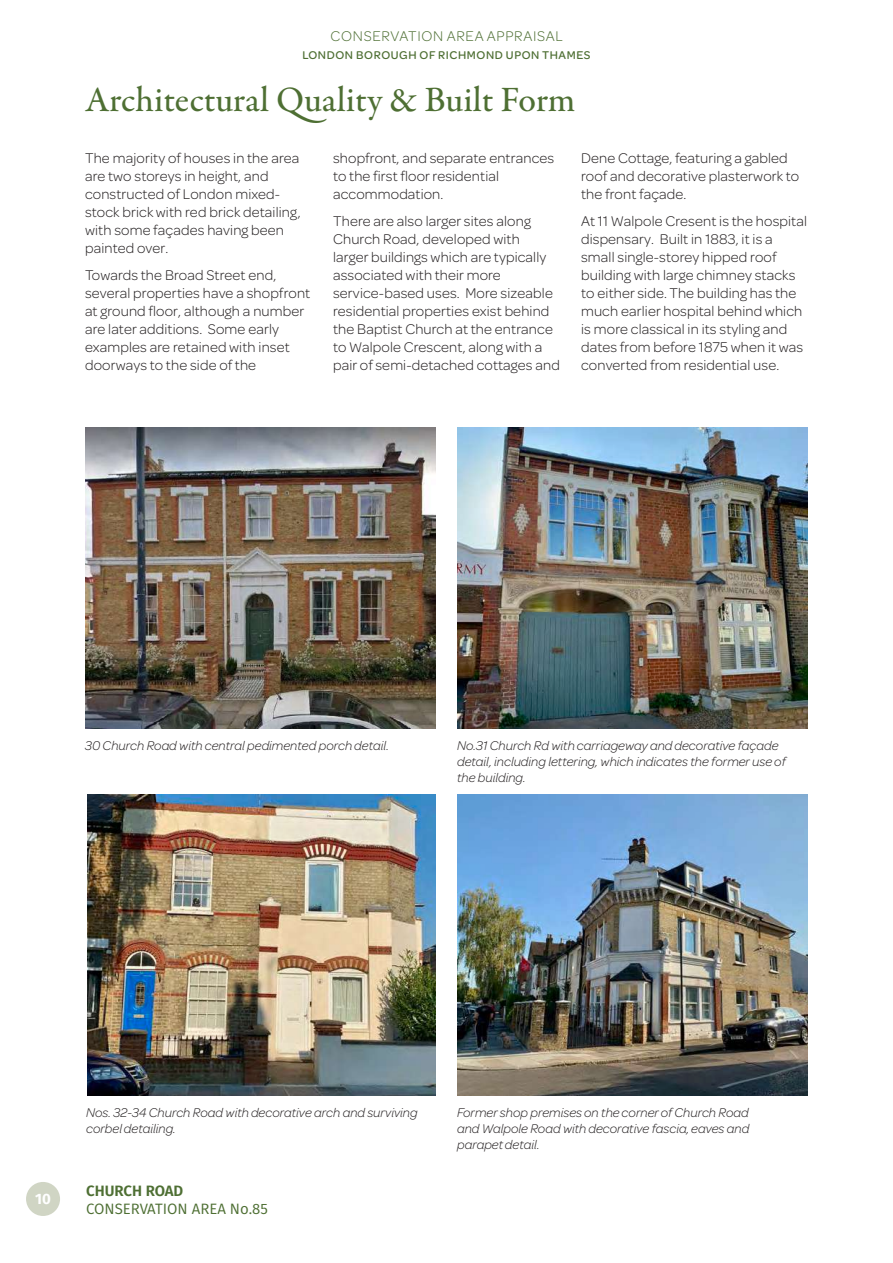
<style>
.page{position:relative;width:893px;height:1263px;background:#fff}
.page>*{position:absolute;margin:0;border:0;box-sizing:border-box;transform-origin:0 0}
.t1{font:500 36px "Garamond Premr Pro";color:#4e6f33}
.t2{font:300 15px/18px "Omnes";letter-spacing:.01em;color:#231f20}
.t3{font:300 15px "Omnes";letter-spacing:.05em;color:#4e6f33}
.t4{font:15px "Fira Sans";color:#4e6f33}
.t5{font:600 15px "Fira Sans";color:#4e6f33}
.t6{font:700 15px "Fira Sans";color:#fff}
.t7{font:italic 300 13.5px/16.2px "Omnes";color:#231f20}
.t8{font:500 12px "Omnes";letter-spacing:.05em;color:#4e6f33}
</style>
<div class="page">
<div style="left:26px;top:1182px;width:34px;height:34px;background:#d0d5c4;border-radius:50%"></div>
<img style="left:87px;top:795px;width:349px;height:300px">
<img style="left:457px;top:795px;width:351px;height:300px">
<img style="left:457px;top:428px;width:351px;height:300px">
<img style="left:85px;top:428px;width:351px;height:300px">
<p class="t3" style="left:330px;top:26px;width:234px">CONSERVATION AREA APPRAISAL</p>
<p class="t8" style="left:302px;top:46px;width:290px">LONDON BOROUGH OF RICHMOND UPON THAMES</p>
<h1 class="t1" style="left:85px;top:78px;width:492px">Architectural Quality &amp; Built Form</h1>
<p class="t2" style="left:85px;top:148px;width:217px">The majority of houses in the area are two storeys in height, and constructed of London mixed&shy;stock brick with red brick detailing, with some façades having been painted over.</p>
<p class="t2" style="left:85px;top:265px;width:227px">Towards the Broad Street end, several properties have a shopfront at ground floor, although a number are later additions. Some early examples are retained with inset doorways to the side of the</p>
<p class="t2" style="left:333px;top:148px;width:223px">shopfront, and separate entrances to the first floor residential accommodation.</p>
<p class="t2" style="left:333px;top:211px;width:228px">There are also larger sites along Church Road, developed with<br>larger buildings which are typically associated with their more service-based uses. More sizeable residential properties exist behind the Baptist Church at the entrance to Walpole Crescent, along with a pair of semi-detached cottages and</p>
<p class="t2" style="left:581px;top:148px;width:220px">Dene Cottage, featuring a gabled roof and decorative plasterwork to the front façade.</p>
<p class="t2" style="left:581px;top:211px;width:227px">At 11 Walpole Cresent is the hospital dispensary. Built in 1883, it is a small single-storey hipped roof building with large chimney stacks to either side. The building has the much earlier hospital behind which is more classical in its styling and dates from before 1875 when it was converted from residential use.</p>
<p class="t7" style="left:85px;top:736px;width:305px">30 Church Road with central pedimented porch detail.</p>
<p class="t7" style="left:457px;top:736px;width:330px">No.31 Church Rd with carriageway and decorative façade detail, including lettering, which indicates the former use of the building.</p>
<p class="t6" style="left:35px;top:1188px;width:17px">10</p>
<p class="t7" style="left:86px;top:1103px;width:333px">Nos. 32-34 Church Road with decorative arch and surviving corbel detailing.</p>
<p class="t7" style="left:457px;top:1103px;width:294px;text-align:justify">Former shop premises on the corner of Church Road and Walpole Road with decorative fascia, eaves and parapet detail.</p>
<p class="t5" style="left:86px;top:1180px;width:99px">CHURCH ROAD</p>
<p class="t4" style="left:86px;top:1198px;width:183px">CONSERVATION AREA No.85</p>
</div>
